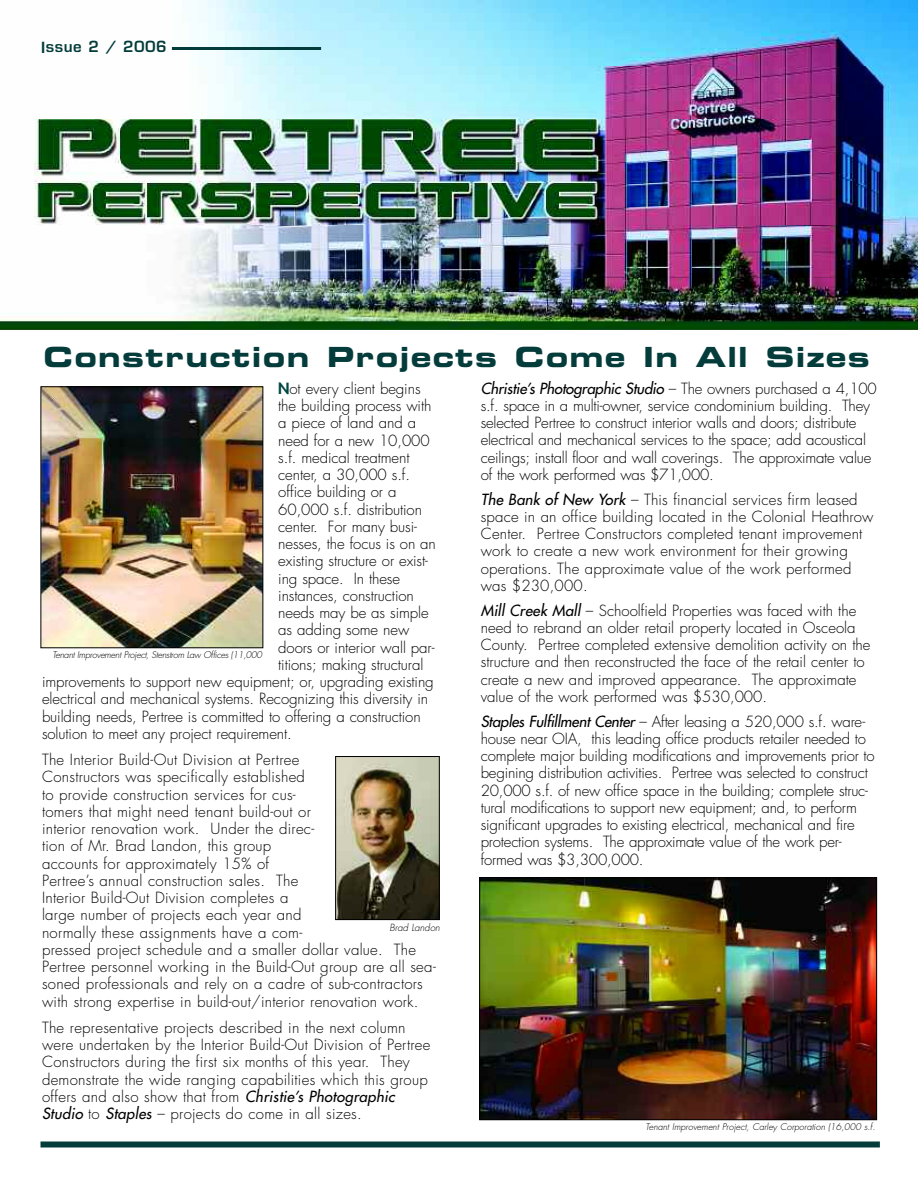
<style>
.page{position:relative;width:918px;height:1188px;background:#fff}
.page>*{position:absolute;margin:0;border:0;box-sizing:border-box;transform-origin:0 0}
.t1{font:27.75px "Eurostile Bold Extended Two";letter-spacing:.05em;color:#033c3a}
.t2{font:300 15px/17.2px "Futura";color:#000}
.t3{font:300 15px/17.2px "Futura";letter-spacing:.02em;color:#000}
.t4{font:600 15px "Eurostile";letter-spacing:.035em;color:#033c3a}
.t5{font:italic 300 9.6px "Futura";color:#000}
.t6{font:italic 300 9px "Futura";color:#000}
.t7{font:italic 300 9px "Futura";letter-spacing:-.03em;color:#000}
.s1{font-weight:800;color:#004742}
.s2{font-weight:400;font-style:italic}
</style>
<div class="page">
<img style="left:1px;top:0;width:917px;height:330px">
<div style="left:40px;top:1142px;width:840px;height:6px;background:#033c3a"></div>
<hr style="left:172px;top:47px;width:149px;height:3px;background:#033c3a">
<img style="left:337px;top:758px;width:101px;height:160px">
<div style="left:335px;top:756px;width:105px;height:164px;border:1px solid #000"></div>
<img style="left:42px;top:388px;width:219px;height:258px">
<div style="left:40px;top:386px;width:223px;height:262px;border:1px solid #000"></div>
<img style="left:481px;top:880px;width:394px;height:238px">
<div style="left:479px;top:878px;width:398px;height:242px;border:1px solid #000"></div>
<p class="t4" style="left:41px;top:41px;width:127px">Issue 2 / 2006</p>
<h1 class="t1" style="left:44px;top:346px;width:828px">Construction Projects Come In All Sizes</h1>
<p class="t2" style="left:278px;top:381px;width:144px"><span class="s1">N</span>ot every client begins</p>
<p class="t2" style="left:278px;top:398px;width:155px">the building process with</p>
<p class="t2" style="left:278px;top:416px;width:140px">a piece of land and a</p>
<p class="t2" style="left:278px;top:433px;width:153px">need for a new 10,000</p>
<p class="t2" style="left:278px;top:450px;width:133px">s.f. medical treatment</p>
<p class="t2" style="left:278px;top:467px;width:133px">center, a 30,000 s.f.</p>
<p class="t2" style="left:278px;top:485px;width:120px">office building or a</p>
<p class="t2" style="left:278px;top:502px;width:145px">60,000 s.f. distribution</p>
<p class="t2" style="left:278px;top:519px;width:140px">center. For many busi-</p>
<p class="t2" style="left:278px;top:536px;width:159px">nesses, the focus is on an</p>
<p class="t2" style="left:278px;top:554px;width:151px">existing structure or exist-</p>
<p class="t2" style="left:278px;top:571px;width:123px">ing space. In these</p>
<p class="t2" style="left:278px;top:588px;width:137px">instances, construction</p>
<p class="t2" style="left:278px;top:605px;width:152px">needs may be as simple</p>
<p class="t2" style="left:278px;top:623px;width:133px">as adding some new</p>
<p class="t2" style="left:278px;top:640px;width:158px">doors or interior wall par-</p>
<p class="t2" style="left:278px;top:657px;width:147px">titions; making structural</p>
<p class="t2" style="left:42px;top:674px;width:393px">improvements to support new equipment; or, upgrading existing</p>
<p class="t2" style="left:42px;top:692px;width:388px">electrical and mechanical systems. Recognizing this diversity in</p>
<p class="t2" style="left:42px;top:709px;width:380px">building needs, Pertree is committed to offering a construction</p>
<p class="t2" style="left:42px;top:726px;width:251px">solution to meet any project requirement.</p>
<p class="t3" style="left:42px;top:752px;width:396px">The Interior Build-Out Division at Pertree<br>Constructors was specifically established<br>to provide construction services for cus-<br>tomers that might need tenant build-out or<br>interior renovation work. Under the direc-<br>tion of Mr. Brad Landon, this group<br>accounts for approximately 15% of<br>Pertree’s annual construction sales. The<br>Interior Build-Out Division completes a<br>large number of projects each year and<br>normally these assignments have a com-<br>pressed project schedule and a smaller dollar value. The Pertree personnel working in the Build-Out group are all sea&shy;soned professionals and rely on a cadre of sub-contractors with strong expertise in build-out/interior renovation work.</p>
<p class="t3" style="left:42px;top:1020px;width:390px">The representative projects described in the next column were undertaken by the Interior Build-Out Division of Pertree Constructors during the first six months of this year. They demonstrate the wide ranging capabilities which this group offers and also show that from <span class="s2">Christie’s Photographic Studio</span> to <span class="s2">Staples</span> – projects do come in all sizes.</p>
<p class="t7" style="left:53px;top:651px;width:211px">Tenant Improvement Project, Stenstrom Law Offices (11,000</p>
<p class="t5" style="left:389px;top:923px;width:52px">Brad Landon</p>
<p class="t2" style="left:481px;top:381px;width:398px"><span class="s2">Christie’s Photographic Studio</span> – The owners purchased a 4,100 s.f. space in a multi-owner, service condominium building. They selected Pertree to construct interior walls and doors; distribute electrical and mechanical services to the space; add acoustical ceilings; install floor and wall coverings. The approximate value of the work performed was $71,000.</p>
<p class="t2" style="left:481px;top:492px;width:394px"><span class="s2">The Bank of New York</span> – This financial services firm leased space in an office building located in the Colonial Heathrow Center. Pertree Constructors completed tenant improvement work to create a new work environment for their growing operations. The approximate value of the work performed was $230,000.</p>
<p class="t2" style="left:481px;top:603px;width:391px"><span class="s2">Mill Creek Mall</span> – Schoolfield Properties was faced with the need to rebrand an older retail property located in Osceola County. Pertree completed extensive demolition activity on the structure and then reconstructed the face of the retail center to create a new and improved appearance. The approximate value of the work performed was $530,000.</p>
<p class="t2" style="left:481px;top:714px;width:396px"><span class="s2">Staples Fulfillment Center</span> – After leasing a 520,000 s.f. ware&shy;house near OIA, this leading office products retailer needed to complete major building modifications and improvements prior to begining distribution activities. Pertree was selected to construct 20,000 s.f. of new office space in the building; complete struc&shy;tural modifications to support new equipment; and, to perform significant upgrades to existing electrical, mechanical and fire protection systems. The approximate value of the work per&shy;formed was $3,300,000.</p>
<p class="t6" style="left:646px;top:1123px;width:231px">Tenant Improvement Project, Carley Corporation (16,000 s.f.</p>
</div>
